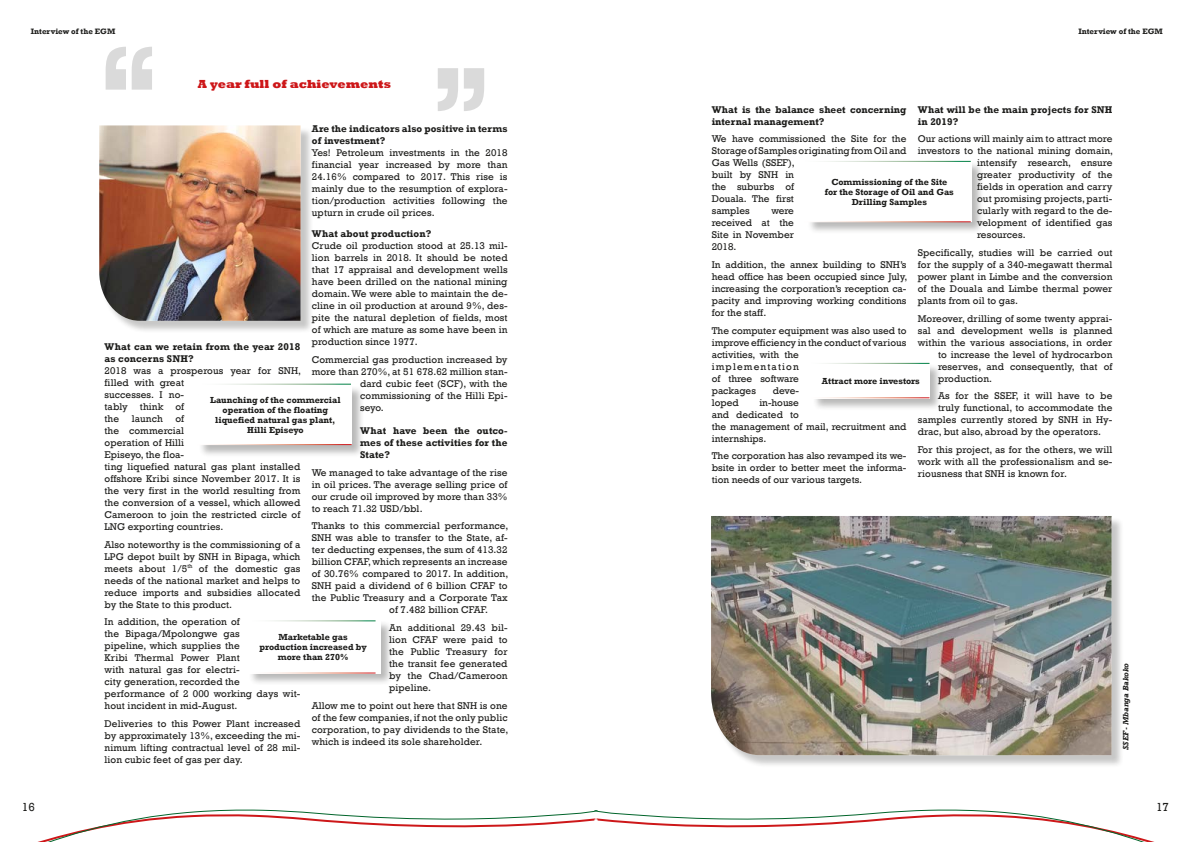
<style>
.page{position:relative;width:1191px;height:842px;background:#fff}
.page>*{position:absolute;margin:0;border:0;box-sizing:border-box;transform-origin:0 0}
.t1{font:800 12px "Rockwell";color:#cd1719}
.t2{font:12px "Rockwell";color:#1d1d1b}
.t3{font:10px/12px "Rockwell";letter-spacing:.01em;color:#1d1d1b;text-align:justify}
.t4{font:700 10px/12px "Rockwell";letter-spacing:.01em;color:#1d1d1b}
.t5{font:700 9px/10px "Rockwell";color:#1d1d1b;text-align:center}
.t6{font:700 8px "Rockwell";color:#1d1d1b}
.t7{font:italic 700 8px "Rockwell";color:#1d1d1b}
</style>
<div class="page">
<svg style="left:38px;top:809px;width:1116px;height:33px"></svg>
<div style="left:712px;top:517px;width:412px;height:251px;background:#1d1d1b;opacity:.25"></div>
<img style="left:711px;top:516px;width:400px;height:239px">
<svg style="left:106px;top:47px;width:46px;height:43px"></svg>
<svg style="left:438px;top:68px;width:46px;height:43px"></svg>
<div style="left:199px;top:385px;width:165px;height:73px;background:#1d1d1b;opacity:.31"></div>
<div style="left:199px;top:386px;width:153px;height:59px;background:#fff"></div>
<div style="left:807px;top:161px;width:177px;height:73px;background:#1d1d1b;opacity:.31"></div>
<div style="left:807px;top:161px;width:164px;height:61px;background:#fff"></div>
<div style="left:812px;top:363px;width:129px;height:48px;background:#1d1d1b;opacity:.31"></div>
<div style="left:812px;top:363px;width:117px;height:35px;background:#fff"></div>
<div style="left:248px;top:620px;width:145px;height:66px;background:#1d1d1b;opacity:.31"></div>
<div style="left:248px;top:621px;width:133px;height:52px;background:#fff"></div>
<hr style="left:248px;top:620px;width:127px;height:1px;background:#fff">
<div style="left:101px;top:127px;width:212px;height:207px;background:#1d1d1b;opacity:.25"></div>
<img style="left:99px;top:125px;width:201px;height:196px">
<p class="t6" style="left:31px;top:26px;width:86px">Interview of the EGM</p>
<p class="t6" style="left:1078px;top:26px;width:86px">Interview of the EGM</p>
<p class="t1" style="left:198px;top:77px;width:195px">A year full of achievements</p>
<p class="t4" style="left:312px;top:123px;width:197px">Are the indicators also positive in terms of investment?</p>
<p class="t3" style="left:312px;top:147px;width:197px">Yes! Petroleum investments in the 2018 financial year increased by more than 24.16% compared to 2017. This rise is mainly due to the resumption of explora&shy;tion/production activities following the upturn in crude oil prices.</p>
<p class="t4" style="left:312px;top:227px;width:121px">What about production?</p>
<p class="t3" style="left:312px;top:240px;width:197px">Crude oil production stood at 25.13 mil&shy;lion barrels in 2018. It should be noted that 17 appraisal and development wells have been drilled on the national mining domain. We were able to maintain the de&shy;cline in oil production at around 9%, des&shy;pite the natural depletion of fields, most of which are mature as some have been in production since 1977.</p>
<p class="t3" style="left:312px;top:353px;width:197px">Commercial gas production increased by</p>
<p class="t3" style="left:312px;top:365px;width:197px">more than 270%, at 51 678.62 million stan-</p>
<p class="t3" style="left:360px;top:377px;width:149px">dard cubic feet (SCF), with the</p>
<p class="t3" style="left:360px;top:389px;width:149px">commissioning of the Hilli Epi-</p>
<p class="t3" style="left:360px;top:401px;width:25px">seyo.</p>
<p class="t4" style="left:360px;top:425px;width:149px;text-align:justify">What have been the outco&shy;mes of these activities for the State?</p>
<p class="t3" style="left:312px;top:466px;width:197px">We managed to take advantage of the rise in oil prices. The average selling price of our crude oil improved by more than 33% to reach 71.32 USD/bbl.</p>
<p class="t3" style="left:312px;top:520px;width:198px">Thanks to this commercial performance,</p>
<p class="t3" style="left:312px;top:532px;width:197px">SNH was able to transfer to the State, af-</p>
<p class="t3" style="left:312px;top:544px;width:197px">ter deducting expenses, the sum of 413.32</p>
<p class="t3" style="left:312px;top:556px;width:197px">billion CFAF, which represents an increase</p>
<p class="t3" style="left:312px;top:568px;width:198px">of 30.76% compared to 2017. In addition,</p>
<p class="t3" style="left:312px;top:580px;width:197px">SNH paid a dividend of 6 billion CFAF to</p>
<p class="t3" style="left:312px;top:592px;width:197px">the Public Treasury and a Corporate Tax</p>
<p class="t3" style="left:389px;top:604px;width:100px">of 7.482 billion CFAF.</p>
<p class="t3" style="left:389px;top:622px;width:120px">An additional 29.43 bil&shy;lion CFAF were paid to the Public Treasury for the transit fee generated by the Chad/Cameroon pipeline.</p>
<p class="t3" style="left:312px;top:699px;width:198px">Allow me to point out here that SNH is one of the few companies, if not the only public corporation, to pay dividends to the State, which is indeed its sole shareholder.</p>
<p class="t4" style="left:104px;top:341px;width:197px">What can we retain from the year 2018 as concerns SNH?</p>
<p class="t3" style="left:104px;top:365px;width:198px;text-align:left">2018 was a prosperous year for SNH, filled with great<br>successes. I no-<br>tably think of<br>the</p>
<p class="t5" style="left:210px;top:395px;width:132px">Launching of the commercial operation of the floating liquefied natural gas plant,<br>Hilli Episeyo</p>
<p class="t3" style="left:104px;top:413px;width:197px;text-align:left;text-indent:71px">of<br>the commercial<br>operation of Hilli<br>Episeyo, the floa-<br>ting liquefied natural gas plant installed offshore Kribi since November 2017. It is the very first in the world resulting from the conversion of a vessel, which allowed<br>Cameroon to join the restricted circle of<br>LNG exporting countries.</p>
<p class="t3" style="left:104px;top:538px;width:197px">Also noteworthy is the commissioning of a LPG depot built by SNH in Bipaga, which meets about 1/5<sup>th</sup> of the domestic gas needs of the national market and helps to reduce imports and subsidies allocated by the State to this product.</p>
<p class="t3" style="left:104px;top:616px;width:197px;text-align:left">In addition, the operation of<br>the Bipaga/Mpolongwe gas<br>pipeline, which supplies the<br>Kribi Thermal Power Plant<br>with natural gas for electri-<br>city generation, recorded the performance of 2 000 working days wit&shy;hout incident in mid-August.</p>
<p class="t3" style="left:104px;top:718px;width:197px">Deliveries to this Power Plant increased by approximately 13%, exceeding the mi&shy;nimum lifting contractual level of 28 mil&shy;lion cubic feet of gas per day.</p>
<p class="t3" style="left:132px;top:413px;width:33px">launch</p>
<p class="t5" style="left:259px;top:632px;width:109px">Marketable gas production increased by more than 270%</p>
<p class="t4" style="left:711px;top:103px;width:196px">What is the balance sheet concerning internal management?</p>
<p class="t3" style="left:711px;top:133px;width:196px;text-align:left">We have commissioned the Site for the<br>Storage of Samples originating from Oil and<br>Gas Wells (SSEF),<br>built by SNH in<br>the suburbs of<br>Douala. The first<br>samples</p>
<p class="t4" style="left:917px;top:103px;width:196px">What will be the main projects for SNH in 2019?</p>
<p class="t3" style="left:917px;top:133px;width:196px">Our actions will mainly aim to attract more</p>
<p class="t3" style="left:917px;top:145px;width:197px">investors to the national mining domain,</p>
<p class="t3" style="left:977px;top:157px;width:137px">intensify research, ensure</p>
<p class="t3" style="left:977px;top:169px;width:137px">greater productivity of the</p>
<p class="t3" style="left:977px;top:181px;width:137px">fields in operation and carry</p>
<p class="t3" style="left:977px;top:193px;width:137px">out promising projects, parti-</p>
<p class="t3" style="left:977px;top:205px;width:137px">cularly with regard to the de-</p>
<p class="t3" style="left:977px;top:217px;width:137px">velopment of identified gas</p>
<p class="t3" style="left:977px;top:229px;width:50px">resources.</p>
<p class="t3" style="left:917px;top:247px;width:196px">Specifically, studies will be carried out for the supply of a 340-megawatt thermal power plant in Limbe and the conversion of the Douala and Limbe thermal power plants from oil to gas.</p>
<p class="t3" style="left:917px;top:312px;width:196px">Moreover, drilling of some twenty apprai-</p>
<p class="t3" style="left:917px;top:324px;width:196px">sal and development wells is planned</p>
<p class="t3" style="left:917px;top:336px;width:196px">within the various associations, in order</p>
<p class="t3" style="left:938px;top:348px;width:176px">to increase the level of hydrocarbon</p>
<p class="t3" style="left:938px;top:360px;width:176px">reserves, and consequently, that of</p>
<p class="t3" style="left:938px;top:372px;width:56px">production.</p>
<p class="t3" style="left:938px;top:390px;width:176px">As for the SSEF, it will have to be</p>
<p class="t3" style="left:938px;top:402px;width:176px">truly functional, to accommodate the</p>
<p class="t3" style="left:917px;top:414px;width:196px">samples currently stored by SNH in Hy-</p>
<p class="t3" style="left:917px;top:426px;width:185px">drac, but also, abroad by the operators.</p>
<p class="t3" style="left:917px;top:444px;width:196px">For this project, as for the others, we will work with all the professionalism and se&shy;riousness that SNH is known for.</p>
<p class="t5" style="left:825px;top:177px;width:131px">Commissioning of the Site for the Storage of Oil and Gas<br>Drilling Samples</p>
<p class="t3" style="left:711px;top:205px;width:84px;text-indent:60px">were received at the Site in November 2018.</p>
<p class="t3" style="left:711px;top:259px;width:197px">In addition, the annex building to SNH’s head office has been occupied since July, increasing the corporation’s reception ca&shy;pacity and improving working conditions for the staff.</p>
<p class="t3" style="left:711px;top:324px;width:196px;text-align:left">The computer equipment was also used to improve efficiency in the conduct of various activities, with the<br>implementation<br>of three software<br>packages</p>
<p class="t5" style="left:822px;top:376px;width:99px">Attract more investors</p>
<p class="t3" style="left:773px;top:384px;width:28px">deve-</p>
<p class="t3" style="left:711px;top:396px;width:196px;text-align:left;text-indent:48px">in-house<br>and dedicated to<br>the management of mail, recruitment and internships.</p>
<p class="t3" style="left:711px;top:450px;width:196px">The corporation has also revamped its we&shy;bsite in order to better meet the informa&shy;tion needs of our various targets.</p>
<p class="t3" style="left:711px;top:396px;width:28px">loped</p>
<p class="t7" style="left:1121px;top:750px;width:88px;rotate:-90deg">SSEF - Mbanga Bakoko</p>
<p class="t2" style="left:22px;top:800px;width:15px">16</p>
<p class="t2" style="left:1156px;top:800px;width:15px">17</p>
</div>
